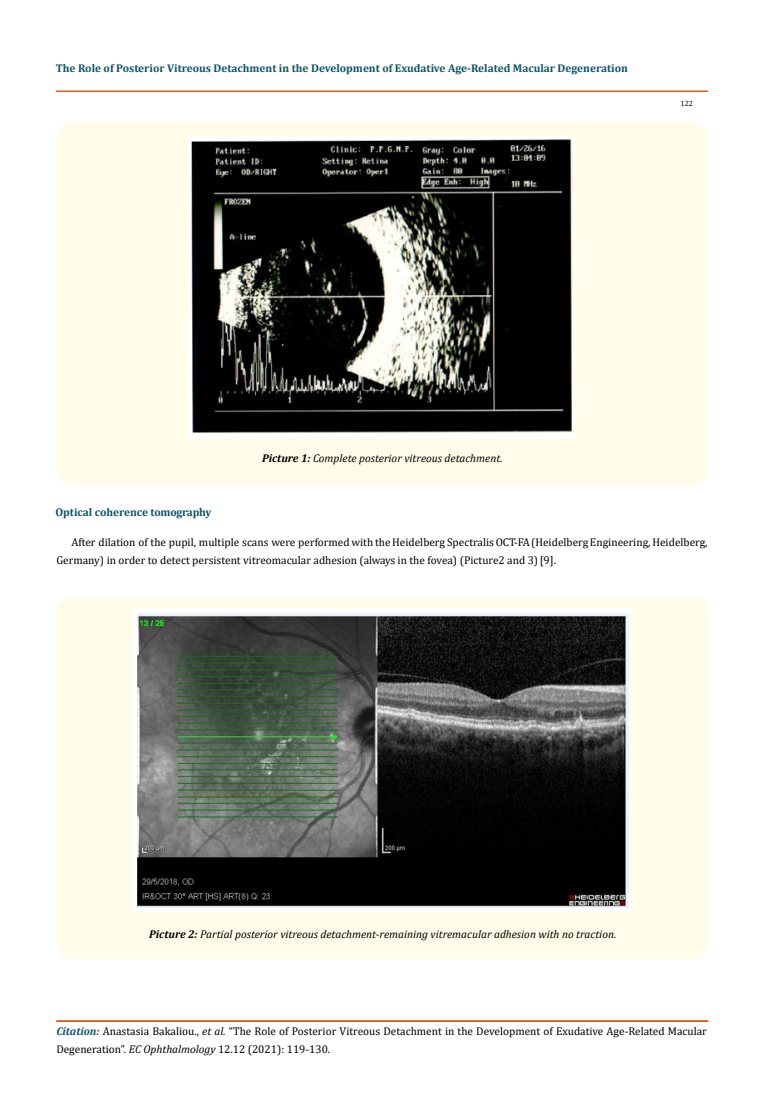
<style>
.page{position:relative;width:764px;height:1112px;background:#fff}
.page>*{position:absolute;margin:0;border:0;box-sizing:border-box;transform-origin:0 0}
.t1{font:11.25px/17.5px "Cambria";color:#000}
.t2{font:italic 11.25px "Cambria";color:#000}
.t3{font:700 11.25px "Cambria";color:#0e546a}
.t4{font:7.5px "Cambria";color:#000}
.s1{font-weight:700}
.s2{font-weight:700;font-style:italic;color:#0e546a}
.s3{font-style:italic}
</style>
<div class="page">
<div style="left:56px;top:91px;width:651px;height:1px;border:1px solid #e05d1a"></div>
<div style="left:57px;top:1020px;width:651px;height:1px;border:1px solid #e05d1a"></div>
<div style="left:56px;top:122px;width:652px;height:362px;background:#fffde9;border-radius:15px"></div>
<div style="left:57px;top:597px;width:651px;height:362px;background:#fffde9;border-radius:15px"></div>
<img style="left:133px;top:608px;width:497px;height:303px">
<img style="left:187px;top:136px;width:389px;height:302px">
<p class="t3" style="left:56px;top:60px;width:574px">The Role of Posterior Vitreous Detachment in the Development of Exudative Age-Related Macular Degeneration</p>
<p class="t4" style="left:680px;top:98px;width:14px">122</p>
<p class="t2" style="left:262px;top:450px;width:242px"><span class="s1">Picture 1:</span> Complete posterior vitreous detachment.</p>
<p class="t3" style="left:55px;top:504px;width:157px">Optical coherence tomography</p>
<p class="t1" style="left:56px;top:533px;width:653px;text-indent:15px">After dilation of the pupil, multiple scans were performed with the Heidelberg Spectralis OCT-FA (Heidelberg Engineering, Heidelberg,<br>Germany) in order to detect persistent vitreomacular adhesion (always in the fovea) (Picture2 and 3)[9].</p>
<p class="t2" style="left:149px;top:925px;width:468px"><span class="s1">Picture 2:</span> Partial posterior vitreous detachment-remaining vitremacular adhesion with no traction.</p>
<p class="t1" style="left:56px;top:1022px;width:652px"><span class="s2">Citation:</span> Anastasia Bakaliou., <span class="s3">et al.</span> “The Role of Posterior Vitreous Detachment in the Development of Exudative Age-Related Macular<br>Degeneration”. <span class="s3">EC Ophthalmology</span> 12.12 (2021): 119-130.</p>
</div>
